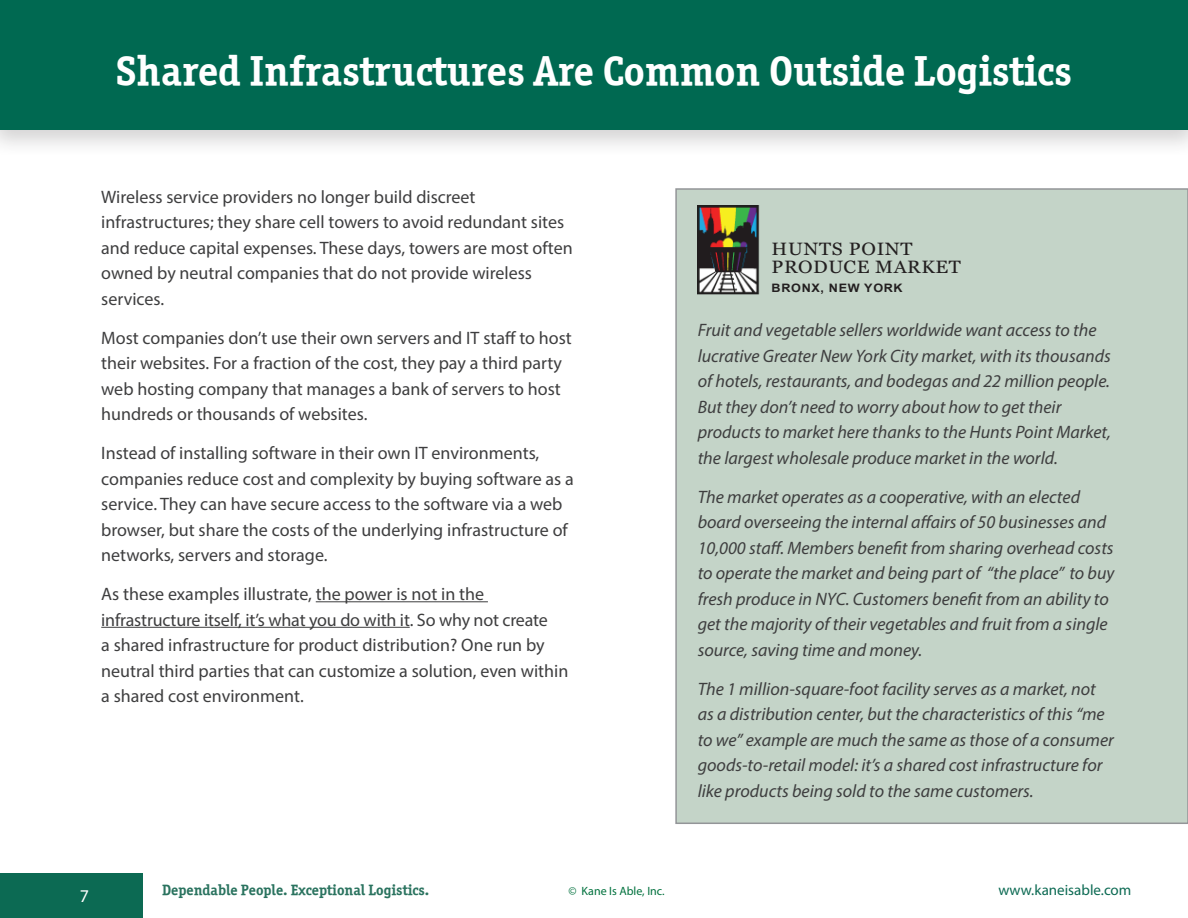
<style>
.page{position:relative;width:1188px;height:918px;background:#fff}
.page>*{position:absolute;margin:0;border:0;box-sizing:border-box;transform-origin:0 0}
.t1{font:42px "Officina Serif OSITCTT Bold";color:#fff}
.text{font:18px/25.5px "Myriad Pro";color:#3e3e3f}
.text-2{font:italic 18px/25.5px "Myriad Pro";color:#3e3e3f}
.t2{font:18px "Myriad Pro";color:#fff}
.t3{font:17.85px/18.5px "Georgia";letter-spacing:.025em;color:#231f20;scale:1.09 1}
.t4{font:15px "Officina Serif OSITCTT Bold";color:#2a735f}
.t5{font:15px "Myriad Pro";color:#0c6a53}
.t6{font:12px "Myriad Pro";color:#00713d}
.t7{font:700 11.55px "Arial";letter-spacing:.05em;color:#231f20;scale:1.09 1}
</style>
<div class="page">
<div style="left:0;top:874px;width:143px;height:44px;background:#0c6a53"></div>
<div style="left:676px;top:189px;width:512px;height:634px;background:#c4d4c8"></div>
<div style="left:675px;top:188px;width:513px;height:636px;border:2px solid #939598"></div>
<div style="left:0;top:0;width:1188px;height:158px;background:#231f20;opacity:.2"></div>
<div style="left:0;top:0;width:1188px;height:129px;background:#006951"></div>
<hr style="left:316px;top:601px;width:172px;height:1px;background:#3e3e3f">
<hr style="left:101px;top:627px;width:309px;height:1px;background:#3e3e3f">
<img style="left:698px;top:206px;width:62px;height:89px">
<p class="t1" style="left:116px;top:44px;width:958px">Shared Infrastructures Are Common Outside Logistics</p>
<p class="text" style="left:101px;top:183px;width:473px">Wireless service providers no longer build discreet infrastructures; they share cell towers to avoid redundant sites and reduce capital expenses. These days, towers are most often owned by neutral companies that do not provide wireless services.</p>
<p class="text" style="left:101px;top:324px;width:472px">Most companies don’t use their own servers and IT staff to host their websites. For a fraction of the cost, they pay a third party web hosting company that manages a bank of servers to host hundreds or thousands of websites.</p>
<p class="text" style="left:101px;top:440px;width:474px">Instead of installing software in their own IT environments, companies reduce cost and complexity by buying software as a service. They can have secure access to the software via a web browser, but share the costs of the underlying infrastructure of networks, servers and storage.</p>
<p class="text" style="left:101px;top:581px;width:469px">As these examples illustrate, the power is not in the infrastructure itself, it’s what you do with it. So why not create<br>a shared infrastructure for product distribution? One run by neutral third parties that can customize a solution, even within a shared cost environment.</p>
<p class="t3" style="left:772px;top:240px;width:175px">HUNTS POINT<br>PRODUCE MARKET</p>
<p class="t7" style="left:772px;top:281px;width:122px">BRONX, NEW YORK</p>
<p class="text-2" style="left:698px;top:317px;width:415px">Fruit and vegetable sellers worldwide want access to the lucrative Greater New York City market, with its thousands of hotels, restaurants, and bodegas and 22 million people.<br>But they don’t need to worry about how to get their products to market here thanks to the Hunts Point Market, the largest wholesale produce market in the world.</p>
<p class="text-2" style="left:698px;top:484px;width:418px">The market operates as a cooperative, with an elected board overseeing the internal affairs of 50 businesses and 10,000 staff. Members benefit from sharing overhead costs to operate the market and being part of “the place” to buy fresh produce in NYC. Customers benefit from an ability to get the majority of their vegetables and fruit from a single source, saving time and money.</p>
<p class="text-2" style="left:698px;top:676px;width:418px">The 1 million-square-foot facility serves as a market, not as a distribution center, but the characteristics of this “me to we” example are much the same as those of a consumer goods-to-retail model: it’s a shared cost infrastructure for like products being sold to the same customers.</p>
<p class="t2" style="left:80px;top:885px;width:11px">7</p>
<p class="t4" style="left:162px;top:880px;width:269px">Dependable People. Exceptional Logistics.</p>
<p class="t6" style="left:568px;top:883px;width:98px">© Kane Is Able, Inc.</p>
<p class="t5" style="left:998px;top:880px;width:134px">www.kaneisable.com</p>
</div>
